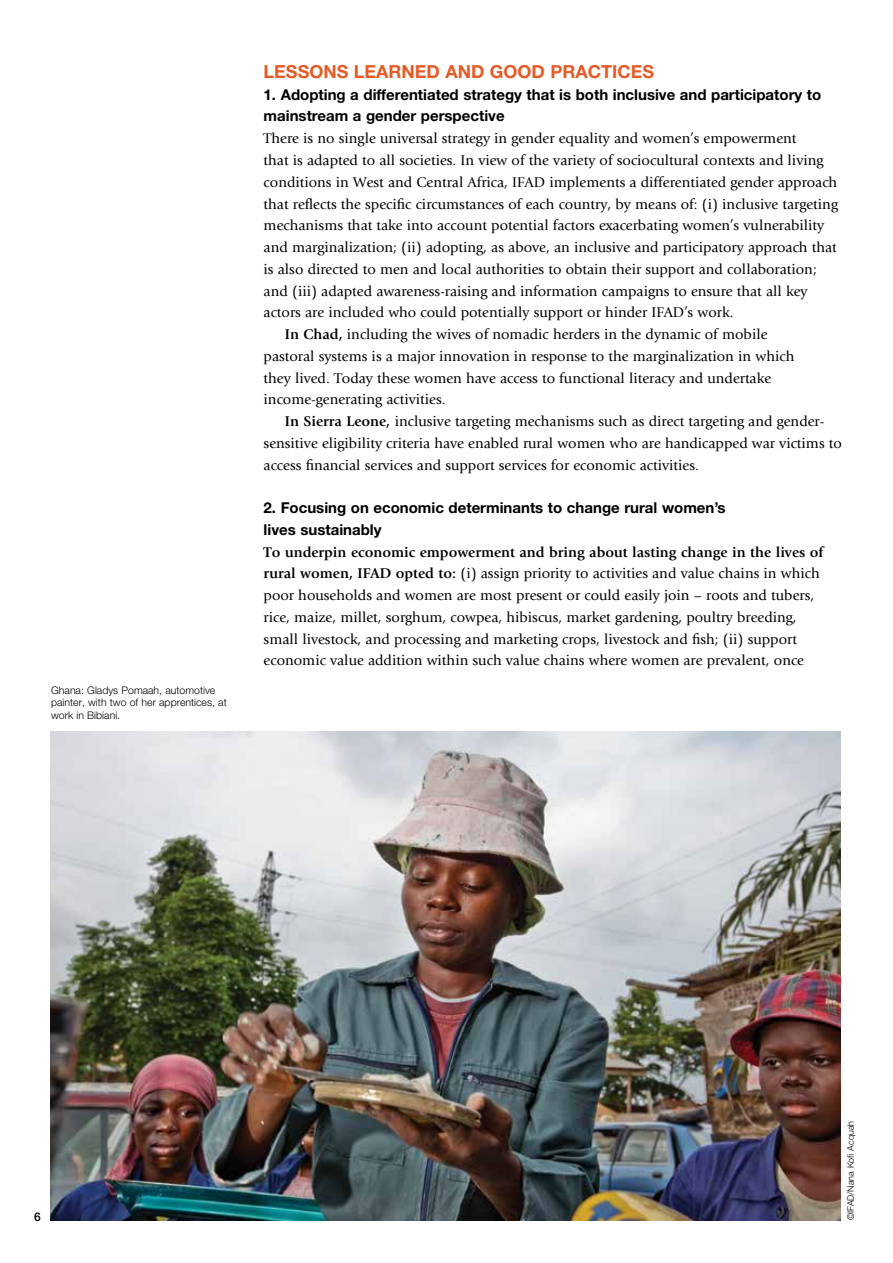
<style>
.page{position:relative;width:893px;height:1263px;background:#fff}
.page>*{position:absolute;margin:0;border:0;box-sizing:border-box;transform-origin:0 0}
.t1{font:700 18px "Helvetica Neue";color:#e65a25}
.t2{font:700 15px/21.8px "Helvetica Neue";color:#000}
.t3{font:14.7px/21.8px "Giovanni";color:#000}
.t4{font:500 12px "Helvetica Neue";color:#000}
.t5{font:300 10.5px/12.6px "Helvetica Neue";color:#000}
.t6{font:300 9px "Helvetica Neue";color:#000}
.s1{font-weight:700}
</style>
<div class="page">
<img style="left:50px;top:731px;width:791px;height:489px">
<p class="t5" style="left:51px;top:683px;width:177px">Ghana: Gladys Pomaah, automotive painter, with two of her apprentices, at work in Bibiani.</p>
<p class="t1" style="left:264px;top:60px;width:392px">LESSONS LEARNED AND GOOD PRACTICES</p>
<p class="t2" style="left:264px;top:83px;width:559px">1. Adopting a differentiated strategy that is both inclusive and participatory to mainstream a gender perspective</p>
<p class="t3" style="left:264px;top:128px;width:534px">There is no single universal strategy in gender equality and women’s empowerment</p>
<p class="t3" style="left:264px;top:149px;width:561px">that is adapted to all societies. In view of the variety of sociocultural contexts and living</p>
<p class="t3" style="left:264px;top:171px;width:575px">conditions in West and Central Africa, IFAD implements a differentiated gender approach</p>
<p class="t3" style="left:264px;top:193px;width:576px">that reflects the specific circumstances of each country, by means of: (i) inclusive targeting</p>
<p class="t3" style="left:264px;top:215px;width:562px">mechanisms that take into account potential factors exacerbating women’s vulnerability</p>
<p class="t3" style="left:264px;top:236px;width:575px">and marginalization; (ii) adopting, as above, an inclusive and participatory approach that</p>
<p class="t3" style="left:264px;top:258px;width:555px">is also directed to men and local authorities to obtain their support and collaboration;</p>
<p class="t3" style="left:264px;top:280px;width:545px">and (iii) adapted awareness-raising and information campaigns to ensure that all key</p>
<p class="t3" style="left:264px;top:302px;width:471px">actors are included who could potentially support or hinder IFAD’s work.</p>
<p class="t3" style="left:285px;top:324px;width:484px"><span class="s1">In Chad,</span> including the wives of nomadic herders in the dynamic of mobile</p>
<p class="t3" style="left:264px;top:345px;width:532px">pastoral systems is a major innovation in response to the marginalization in which</p>
<p class="t3" style="left:264px;top:367px;width:509px">they lived. Today these women have access to functional literacy and undertake</p>
<p class="t3" style="left:264px;top:389px;width:183px">income-generating activities.</p>
<p class="t3" style="left:285px;top:411px;width:541px"><span class="s1">In Sierra Leone,</span> inclusive targeting mechanisms such as direct targeting and gender-</p>
<p class="t3" style="left:264px;top:432px;width:580px">sensitive eligibility criteria have enabled rural women who are handicapped war victims to</p>
<p class="t3" style="left:264px;top:454px;width:437px">access financial services and support services for economic activities.</p>
<p class="t2" style="left:264px;top:496px;width:463px">2. Focusing on economic determinants to change rural women’s lives sustainably</p>
<p class="t3" style="left:264px;top:541px;width:561px"><span class="s1">To underpin economic empowerment and bring about lasting change in the lives of rural women, IFAD opted to:</span> (i) assign priority to activities and value chains in which poor households and women are most present or could easily join – roots and tubers, rice, maize, millet, sorghum, cowpea, hibiscus, market gardening, poultry breeding, small livestock, and processing and marketing crops, livestock and fish; (ii) support economic value addition within such value chains where women are prevalent, once</p>
<p class="t4" style="left:34px;top:1210px;width:8px">6</p>
<p class="t6" style="left:845px;top:1220px;width:101px;rotate:-90deg">©IFAD/Nana Kofi Acquah</p>
</div>
